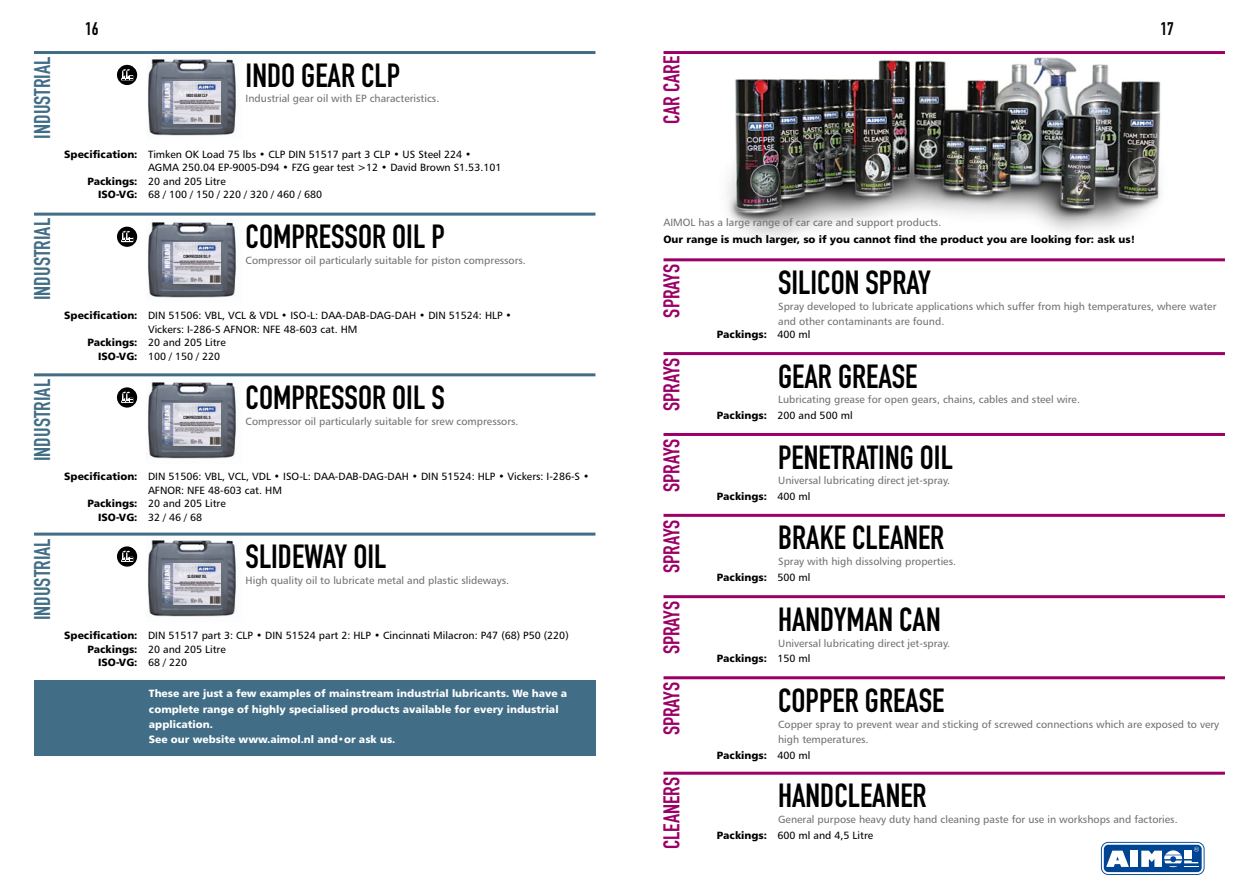
<style>
.page{position:relative;width:1259px;height:893px;background:#fff}
.page>*{position:absolute;margin:0;border:0;box-sizing:border-box;transform-origin:0 0}
.t1{font:33px "DIN Engschrift Std";color:#000}
.t2{font:22.5px "DIN Engschrift Std";color:#9c0066}
.t3{font:22.5px "DIN Engschrift Std";color:#416d86}
.t4{font:18px "DIN Engschrift Std";color:#000}
.t5{font:10.5px/15px "Humanist 777 BT Roman B";color:#707172}
.t6{font:10.5px/13.5px "Humanist 777 BT Roman B";color:#000}
.t7{font:10.5px/15px "Humanist 777 BT Black B";color:#fff}
.t8{font:10.5px "Humanist 777 BT Black B";color:#000}
.t9{font:4.5px "DIN Engschrift Std";color:#000}
.s1{font-family:"Humanist 777 BT Black B"}
.s2{font-family:"Humanist 777 BT Roman B"}
</style>
<div class="page">
<div style="left:1101px;top:842px;width:103px;height:33px;border:2px solid #004c98;border-radius:6px"></div>
<svg style="left:1102px;top:843px;width:101px;height:31px"></svg>
<hr style="left:34px;top:213px;width:561px;height:3px;background:#416d86">
<hr style="left:34px;top:373px;width:561px;height:3px;background:#416d86">
<hr style="left:34px;top:533px;width:561px;height:3px;background:#416d86">
<hr style="left:34px;top:51px;width:561px;height:3px;background:#416d86">
<hr style="left:663px;top:258px;width:562px;height:3px;background:#9c0066">
<hr style="left:663px;top:352px;width:562px;height:3px;background:#9c0066">
<hr style="left:663px;top:433px;width:562px;height:3px;background:#9c0066">
<hr style="left:663px;top:514px;width:562px;height:3px;background:#9c0066">
<hr style="left:663px;top:595px;width:562px;height:3px;background:#9c0066">
<hr style="left:663px;top:772px;width:562px;height:3px;background:#9c0066">
<hr style="left:663px;top:676px;width:562px;height:3px;background:#9c0066">
<div style="left:34px;top:680px;width:561px;height:76px;background:#416d86"></div>
<img style="left:727px;top:57px;width:434px;height:182px">
<hr style="left:663px;top:51px;width:562px;height:3px;background:#9c0066">
<img style="left:148px;top:59px;width:88px;height:77px">
<img style="left:148px;top:222px;width:88px;height:76px">
<img style="left:148px;top:382px;width:88px;height:77px">
<img style="left:148px;top:540px;width:88px;height:77px">
<svg style="left:117px;top:65px;width:20px;height:20px"></svg>
<svg style="left:121px;top:69px;width:12px;height:11px"></svg>
<svg style="left:117px;top:227px;width:20px;height:20px"></svg>
<svg style="left:121px;top:231px;width:12px;height:11px"></svg>
<svg style="left:117px;top:387px;width:20px;height:21px"></svg>
<svg style="left:121px;top:391px;width:12px;height:12px"></svg>
<svg style="left:117px;top:546px;width:20px;height:21px"></svg>
<svg style="left:121px;top:550px;width:12px;height:12px"></svg>
<img style="left:162px;top:82px;width:59px;height:41px">
<img style="left:162px;top:242px;width:59px;height:42px">
<img style="left:162px;top:404px;width:59px;height:41px">
<img style="left:162px;top:563px;width:59px;height:41px">
<h2 class="t3" style="left:29px;top:139px;width:84px;rotate:-90deg">INDUSTRIAL</h2>
<h2 class="t3" style="left:29px;top:300px;width:84px;rotate:-90deg">INDUSTRIAL</h2>
<h2 class="t3" style="left:29px;top:461px;width:84px;rotate:-90deg">INDUSTRIAL</h2>
<h2 class="t3" style="left:29px;top:620px;width:84px;rotate:-90deg">INDUSTRIAL</h2>
<h3 class="t4" style="left:85px;top:18px;width:15px">16</h3>
<h3 class="t4" style="left:1160px;top:18px;width:15px">17</h3>
<p class="t9" style="left:186px;top:93px;width:21px">INDO GEAR CLP</p>
<h1 class="t1" style="left:246px;top:56px;width:138px">INDO GEAR CLP</h1>
<p class="t5" style="left:246px;top:91px;width:195px">Industrial gear oil with EP characteristics.</p>
<p class="t6" style="left:64px;top:147px;width:409px"><span class="s1">Specification:</span> Timken OK Load 75 lbs • CLP DIN 51517 part 3 CLP • US Steel 224 •</p>
<p class="t6" style="left:148px;top:161px;width:355px">AGMA 250.04 EP-9005-D94 • FZG gear test &gt;12 • David Brown S1.53.101</p>
<p class="t6" style="left:87px;top:174px;width:140px"><span class="s1">Packings:</span> 20 and 205 Litre</p>
<p class="t8" style="left:34px;top:188px;width:35px">I</p>
<p class="t6" style="left:101px;top:188px;width:222px"><span class="s1">SO-VG:</span> 68 / 100 / 150 / 220 / 320 / 460 / 680</p>
<p class="t9" style="left:183px;top:254px;width:5px">COMPRE</p>
<p class="t9" style="left:195px;top:254px;width:17px">SSOR OIL P</p>
<h1 class="t1" style="left:246px;top:217px;width:193px">COMPRESSOR OIL P</h1>
<p class="t5" style="left:246px;top:253px;width:282px">Compressor oil particularly suitable for piston compressors.</p>
<p class="t6" style="left:64px;top:309px;width:449px"><span class="s1">Specification:</span> DIN 51506: VBL, VCL &amp; VDL • ISO-L: DAA-DAB-DAG-DAH • DIN 51524: HLP •</p>
<p class="t6" style="left:148px;top:322px;width:211px">Vickers: I-286-S AFNOR: NFE 48-603 cat. HM</p>
<p class="t6" style="left:87px;top:336px;width:140px"><span class="s1">Packings:</span> 20 and 205 Litre</p>
<p class="t8" style="left:34px;top:349px;width:35px">I</p>
<p class="t6" style="left:101px;top:349px;width:120px"><span class="s1">SO-VG:</span> 100 / 150 / 220</p>
<p class="t9" style="left:183px;top:415px;width:5px">COMPRE</p>
<p class="t9" style="left:195px;top:415px;width:17px">SSOR OIL S</p>
<h1 class="t1" style="left:246px;top:378px;width:201px">COMPRESSOR OIL S</h1>
<p class="t5" style="left:246px;top:413px;width:274px">Compressor oil particularly suitable for srew compressors.</p>
<p class="t6" style="left:64px;top:469px;width:526px"><span class="s1">Specification:</span> DIN 51506: VBL, VCL, VDL • ISO-L: DAA-DAB-DAG-DAH • DIN 51524: HLP • Vickers: I-286-S •</p>
<p class="t6" style="left:148px;top:483px;width:135px">AFNOR: NFE 48-603 cat. HM</p>
<p class="t6" style="left:87px;top:496px;width:140px"><span class="s1">Packings:</span> 20 and 205 Litre</p>
<p class="t8" style="left:34px;top:510px;width:35px">I</p>
<p class="t6" style="left:101px;top:510px;width:102px"><span class="s1">SO-VG:</span> 32 / 46 / 68</p>
<p class="t9" style="left:187px;top:574px;width:18px">SLIDEWAY OIL</p>
<h1 class="t1" style="left:246px;top:537px;width:142px">SLIDEWAY OIL</h1>
<p class="t5" style="left:246px;top:573px;width:265px">High quality oil to lubricate metal and plastic slideways.</p>
<p class="t6" style="left:87px;top:629px;width:483px;text-indent:-23px"><span class="s1">Specification:</span> DIN 51517 part 3: CLP • DIN 51524 part 2: HLP • Cincinnati Milacron: P47 (68) P50 (220)<br><span class="s1">Packings:</span> 20 and 205 Litre</p>
<p class="t8" style="left:34px;top:656px;width:35px">I</p>
<p class="t8" style="left:101px;top:656px;width:87px">SO-VG: <span class="s2">68 / 220</span></p>
<p class="t7" style="left:149px;top:686px;width:420px">These are just a few examples of mainstream industrial lubricants. We have a complete range of highly specialised products available for every industrial application.<br>See our website www.aimol.nl and•or ask us.</p>
<h2 class="t2" style="left:658px;top:124px;width:70px;rotate:-90deg">CAR CARE</h2>
<p class="t5" style="left:663px;top:215px;width:279px">AIMOL has a large range of car care and support products.</p>
<p class="t8" style="left:663px;top:232px;width:473px">Our range is much larger, so if you cannot find the product you are looking for: ask us!</p>
<h2 class="t2" style="left:658px;top:318px;width:54px;rotate:-90deg">SPRAYS</h2>
<h2 class="t2" style="left:658px;top:411px;width:54px;rotate:-90deg">SPRAYS</h2>
<h2 class="t2" style="left:658px;top:492px;width:54px;rotate:-90deg">SPRAYS</h2>
<h2 class="t2" style="left:658px;top:573px;width:54px;rotate:-90deg">SPRAYS</h2>
<h2 class="t2" style="left:658px;top:654px;width:54px;rotate:-90deg">SPRAYS</h2>
<h2 class="t2" style="left:658px;top:735px;width:54px;rotate:-90deg">SPRAYS</h2>
<h2 class="t2" style="left:658px;top:849px;width:72px;rotate:-90deg">CLEANERS</h2>
<h1 class="t1" style="left:778px;top:263px;width:154px">SILICON SPRAY</h1>
<p class="t5" style="left:778px;top:298px;width:440px">Spray developed to lubricate applications which suffer from high temperatures, where water and other contaminants are found.</p>
<p class="t8" style="left:717px;top:328px;width:95px">Packings: <span class="s2">400 ml</span></p>
<h1 class="t1" style="left:778px;top:357px;width:141px">GEAR GREASE</h1>
<p class="t5" style="left:778px;top:392px;width:303px">Lubricating grease for open gears, chains, cables and steel wire.</p>
<p class="t6" style="left:717px;top:409px;width:137px"><span class="s1">Packings:</span> 200 and 500 ml</p>
<h1 class="t1" style="left:778px;top:438px;width:176px">PENETRATING OIL</h1>
<p class="t5" style="left:778px;top:473px;width:174px">Universal lubricating direct jet-spray.</p>
<p class="t8" style="left:717px;top:490px;width:95px">Packings: <span class="s2">400 ml</span></p>
<h1 class="t1" style="left:778px;top:519px;width:168px">BRAKE CLEANER</h1>
<p class="t5" style="left:778px;top:554px;width:179px">Spray with high dissolving properties.</p>
<p class="t8" style="left:717px;top:571px;width:95px">Packings: <span class="s2">500 ml</span></p>
<h1 class="t1" style="left:778px;top:600px;width:164px">HANDYMAN CAN</h1>
<p class="t5" style="left:778px;top:635px;width:174px">Universal lubricating direct jet-spray.</p>
<p class="t8" style="left:717px;top:652px;width:95px">Packings: <span class="s2">150 ml</span></p>
<h1 class="t1" style="left:778px;top:681px;width:168px">COPPER GREASE</h1>
<p class="t5" style="left:778px;top:716px;width:442px">Copper spray to prevent wear and sticking of screwed connections which are exposed to very high temperatures.</p>
<p class="t8" style="left:717px;top:748px;width:95px">Packings: <span class="s2">400 ml</span></p>
<h1 class="t1" style="left:778px;top:776px;width:150px">HANDCLEANER</h1>
<p class="t5" style="left:778px;top:812px;width:401px">General purpose heavy duty hand cleaning paste for use in workshops and factories.</p>
<p class="t6" style="left:717px;top:828px;width:158px"><span class="s1">Packings:</span> 600 ml and 4,5 Litre</p>
</div>
